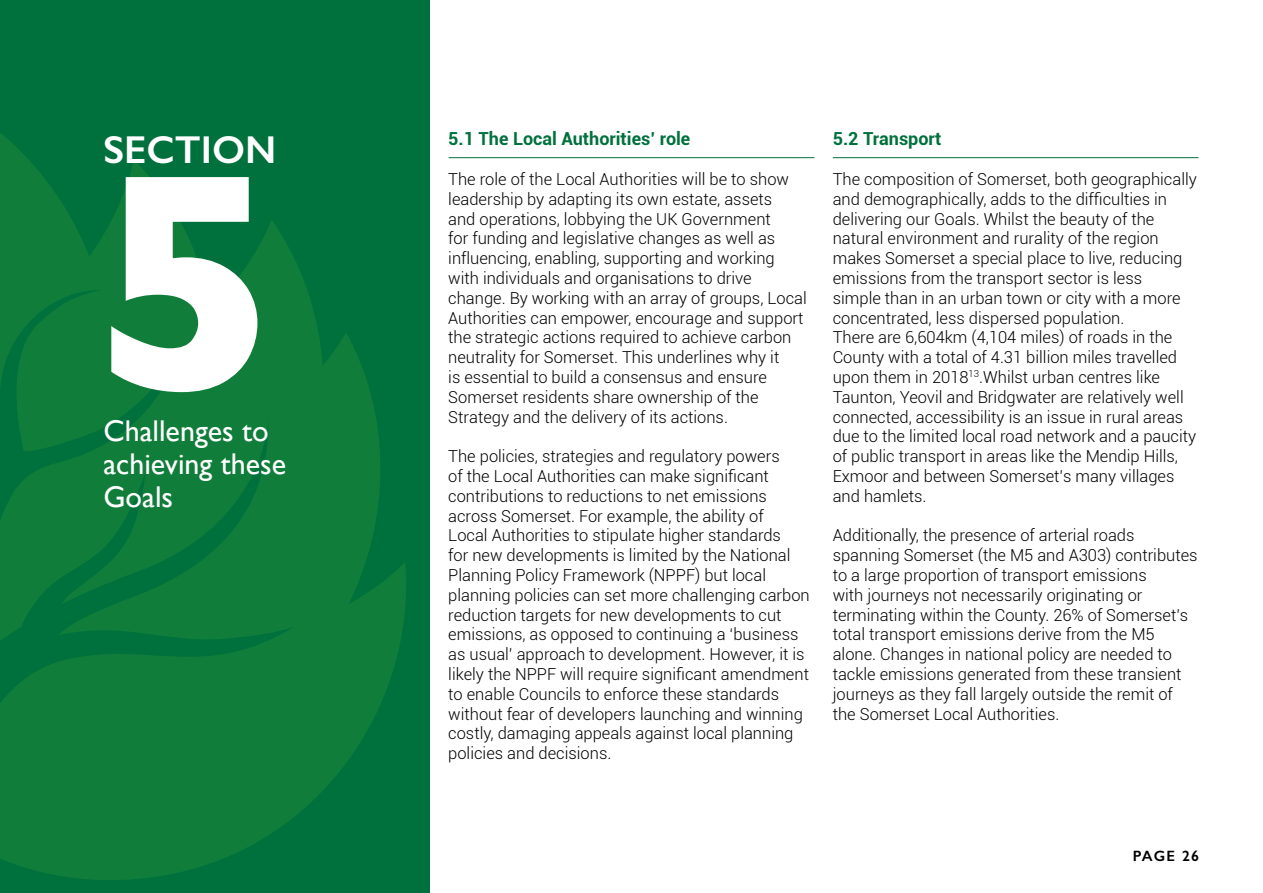
<style>
.page{position:relative;width:1263px;height:893px;background:#fff}
.page>*{position:absolute;margin:0;border:0;box-sizing:border-box;transform-origin:0 0}
.t1{font:700 313.65px "Gill Sans";color:#fff}
.t2{font:600 39px "Gill Sans";color:#fff}
.t3{font:30px/33px "Gill Sans";color:#fff}
.t4{font:700 18px "Roboto";color:#00713d}
.t5{font:300 16.5px/19.8px "Roboto";color:#000}
.t6{font:600 15px "Gill Sans";letter-spacing:.075em;color:#000}
</style>
<div class="page">
<div style="left:1px;top:0;width:429px;height:893px;background:#00713d"></div>
<svg style="left:1px;top:134px;width:405px;height:746px;fill:#117d3a"></svg>
<hr style="left:449px;top:157px;width:365px;height:1px;background:#00713d">
<hr style="left:833px;top:157px;width:365px;height:1px;background:#00713d">
<h2 class="t2" style="left:103px;top:126px;width:174px">SECTION</h2>
<p class="t4" style="left:448px;top:126px;width:244px">5.1 The Local Authorities’ role</p>
<p class="t5" style="left:448px;top:169px;width:360px">The role of the Local Authorities will be to show leadership by adapting its own estate, assets<br>and operations, lobbying the UK Government<br>for funding and legislative changes as well as influencing, enabling, supporting and working with individuals and organisations to drive change. By working with an array of groups, Local Authorities can empower, encourage and support the strategic actions required to achieve carbon neutrality for Somerset. This underlines why it<br>is essential to build a consensus and ensure Somerset residents share ownership of the Strategy and the delivery of its actions.</p>
<p class="t5" style="left:448px;top:446px;width:363px">The policies, strategies and regulatory powers<br>of the Local Authorities can make significant contributions to reductions to net emissions across Somerset. For example, the ability of<br>Local Authorities to stipulate higher standards<br>for new developments is limited by the National Planning Policy Framework (NPPF) but local planning policies can set more challenging carbon reduction targets for new developments to cut emissions, as opposed to continuing a ‘business as usual’ approach to development. However, it is likely the NPPF will require significant amendment to enable Councils to enforce these standards without fear of developers launching and winning costly, damaging appeals against local planning policies and decisions.</p>
<h1 class="t1" style="left:94px;top:35px;width:188px">5</h1>
<h3 class="t3" style="left:103px;top:414px;width:184px">Challenges to achieving these<br>Goals</h3>
<p class="t4" style="left:833px;top:126px;width:110px">5.2 Transport</p>
<p class="t5" style="left:833px;top:169px;width:366px">The composition of Somerset, both geographically and demographically, adds to the difficulties in delivering our Goals. Whilst the beauty of the natural environment and rurality of the region makes Somerset a special place to live, reducing emissions from the transport sector is less<br>simple than in an urban town or city with a more concentrated, less dispersed population.<br>There are 6,604km (4,104 miles) of roads in the County with a total of 4.31 billion miles travelled upon them in 2018<sup>13</sup>.Whilst urban centres like Taunton, Yeovil and Bridgwater are relatively well connected, accessibility is an issue in rural areas due to the limited local road network and a paucity of public transport in areas like the Mendip Hills, Exmoor and between Somerset’s many villages and hamlets.</p>
<p class="t5" style="left:833px;top:525px;width:366px">Additionally, the presence of arterial roads spanning Somerset (the M5 and A303) contributes to a large proportion of transport emissions<br>with journeys not necessarily originating or terminating within the County. 26% of Somerset’s total transport emissions derive from the M5 alone. Changes in national policy are needed to tackle emissions generated from these transient journeys as they fall largely outside the remit of the Somerset Local Authorities.</p>
<p class="t6" style="left:1133px;top:847px;width:68px">PAGE 26</p>
</div>
